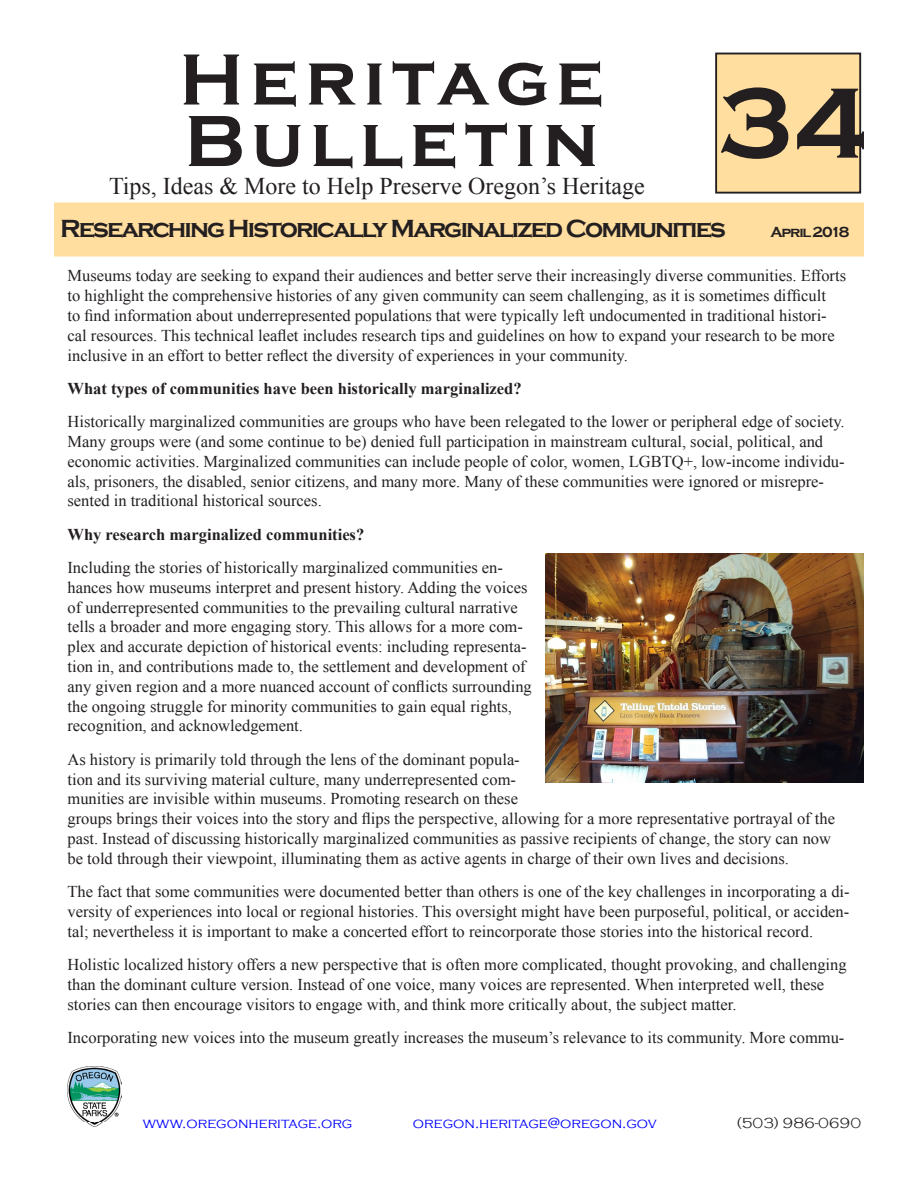
<style>
.page{position:relative;width:918px;height:1188px;background:#fff}
.page>*{position:absolute;margin:0;border:0;box-sizing:border-box;transform-origin:0 0}
.t1{font:700 75px "Copperplate Gothic";letter-spacing:.09em;color:#231f20}
.t2{font:700 25.5px "Copperplate Gothic";letter-spacing:-.075em;color:#231f20}
.t3{font:24px "Times New Roman";color:#231f20}
.t4{font:16.5px/19.8px "Times New Roman";color:#231f20}
.t5{font:700 16.5px "Times New Roman";color:#231f20}
.t6{font:300 15px "Copperplate Gothic";color:#00f}
.t7{font:300 15px "Copperplate Gothic";color:#231f20}
.t8{font:700 15px "Copperplate Gothic";letter-spacing:-.075em;color:#231f20}
.s1{font-size:103.5px}
</style>
<div class="page">
<div style="left:716px;top:54px;width:144px;height:139px;background:#ffde9f"></div>
<div style="left:715px;top:53px;width:146px;height:141px;border:2px solid #231f20"></div>
<div style="left:55px;top:203px;width:808px;height:53px;background:#ffde9f"></div>
<div style="left:54px;top:202px;width:810px;height:54px;border:2px solid #ffde9f"></div>
<img style="left:68px;top:1066px;width:54px;height:60px">
<img style="left:545px;top:554px;width:319px;height:229px">
<h1 class="t1" style="left:179px;top:38px;width:426px">Heritage</h1>
<h1 class="t1" style="left:184px;top:100px;width:684px">Bulletin <span class="s1">34</span></h1>
<h3 class="t3" style="left:109px;top:170px;width:537px">Tips, Ideas &amp; More to Help Preserve Oregon’s Heritage</h3>
<h2 class="t2" style="left:60px;top:214px;width:667px">Researching Historically Marginalized Communities</h2>
<p class="t8" style="left:770px;top:224px;width:81px">April 2018</p>
<p class="t4" style="left:68px;top:266px;width:780px">Museums today are seeking to expand their audiences and better serve their increasingly diverse communities. Efforts to highlight the comprehensive histories of any given community can seem challenging, as it is sometimes difficult<br>to find information about underrepresented populations that were typically left undocumented in traditional histori&shy;cal resources. This technical leaflet includes research tips and guidelines on how to expand your research to be more inclusive in an effort to better reflect the diversity of experiences in your community.</p>
<p class="t5" style="left:68px;top:377px;width:456px">What types of communities have been historically marginalized?</p>
<p class="t4" style="left:68px;top:412px;width:779px">Historically marginalized communities are groups who have been relegated to the lower or peripheral edge of society.<br>Many groups were (and some continue to be) denied full participation in mainstream cultural, social, political, and economic activities. Marginalized communities can include people of color, women, LGBTQ+, low-income individu&shy;als, prisoners, the disabled, senior citizens, and many more. Many of these communities were ignored or misrepre&shy;sented in traditional historical sources.</p>
<p class="t5" style="left:68px;top:523px;width:298px">Why research marginalized communities?</p>
<p class="t4" style="left:68px;top:557px;width:466px">Including the stories of historically marginalized communities en&shy;hances how museums interpret and present history. Adding the voices of underrepresented communities to the prevailing cultural narrative tells a broader and more engaging story. This allows for a more com&shy;plex and accurate depiction of historical events: including representa&shy;tion in, and contributions made to, the settlement and development of any given region and a more nuanced account of conflicts surrounding the ongoing struggle for minority communities to gain equal rights, recognition, and acknowledgement.</p>
<p class="t4" style="left:68px;top:749px;width:769px">As history is primarily told through the lens of the dominant popula-<br>tion and its surviving material culture, many underrepresented com-<br>munities are invisible within museums. Promoting research on these<br>groups brings their voices into the story and flips the perspective, allowing for a more representative portrayal of the past. Instead of discussing historically marginalized communities as passive recipients of change, the story can now be told through their viewpoint, illuminating them as active agents in charge of their own lives and decisions.</p>
<p class="t4" style="left:68px;top:881px;width:784px;text-align:justify">The fact that some communities were documented better than others is one of the key challenges in incorporating a di&shy;versity of experiences into local or regional histories. This oversight might have been purposeful, political, or acciden&shy;tal; nevertheless it is important to make a concerted effort to reincorporate those stories into the historical record.</p>
<p class="t4" style="left:68px;top:954px;width:781px">Holistic localized history offers a new perspective that is often more complicated, thought provoking, and challenging than the dominant culture version. Instead of one voice, many voices are represented. When interpreted well, these stories can then encourage visitors to engage with, and think more critically about, the subject matter.</p>
<p class="t4" style="left:68px;top:1027px;width:778px">Incorporating new voices into the museum greatly increases the museum’s relevance to its community. More commu-</p>
<p class="t6" style="left:143px;top:1115px;width:211px">www.oregonheritage.org</p>
<p class="t6" style="left:413px;top:1115px;width:245px">oregon.heritage@oregon.gov</p>
<p class="t7" style="left:737px;top:1115px;width:126px">(503) 986-0690</p>
</div>
